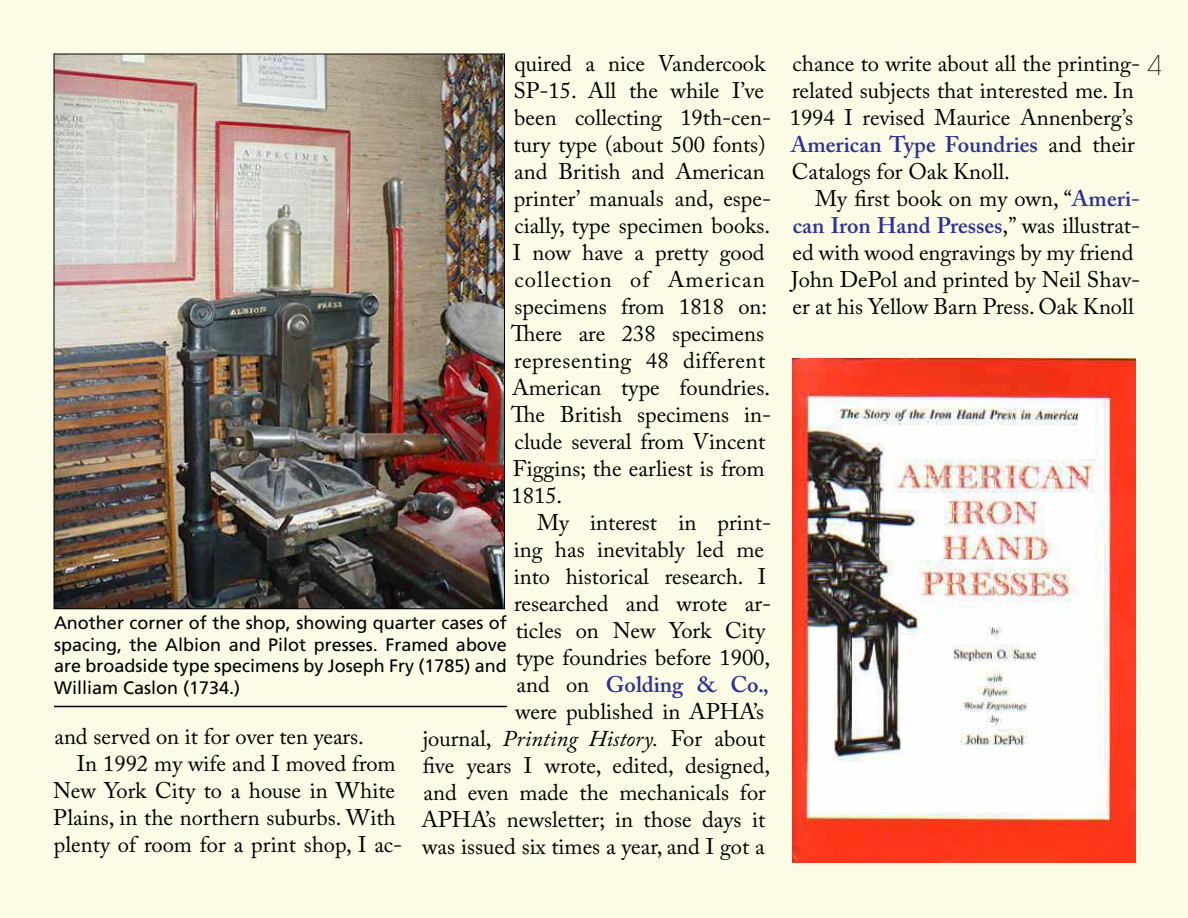
<style>
.page{position:relative;width:1188px;height:918px;background:#fcfbe6}
.page>*{position:absolute;margin:0;border:0;box-sizing:border-box;transform-origin:0 0}
.t1{font:200 27px "Avant Garde";color:#000}
.t2{font:22.5px/27px "Adobe Caslon Pro";color:#000}
.t3{font:600 22.5px "Adobe Caslon Pro";color:#2e3192}
.t4{font:18px/21.6px "Frutiger";color:#000;text-align:justify}
.s1{font-weight:400;color:#000}
.s2{font-style:italic}
.s3{font-weight:600;color:#2e3192}
</style>
<div class="page">
<img style="left:792px;top:359px;width:343px;height:504px">
<img style="left:56px;top:56px;width:447px;height:551px">
<hr style="left:54px;top:706px;width:453px;height:1px;background:#000">
<p class="t2" style="left:511px;top:49px;width:261px">quired a nice Vandercook<br>SP-15. All the while I’ve been collecting 19th-cen&shy;tury type (about 500 fonts) and British and American printer’ manuals and, espe&shy;cially, type specimen books.<br>I now have a pretty good collection of American specimens from 1818 on:<br>There are 238 specimens representing 48 different<br>American type foundries.<br>The British specimens in&shy;clude several from Vincent<br>Figgins; the earliest is from<br>1815.</p>
<p class="t2" style="left:537px;top:508px;width:236px">My interest in print-</p>
<p class="t2" style="left:514px;top:535px;width:252px">ing has inevitably led me</p>
<p class="t2" style="left:514px;top:562px;width:254px">into historical research. I</p>
<p class="t2" style="left:514px;top:589px;width:259px">researched and wrote ar-</p>
<p class="t2" style="left:516px;top:616px;width:251px">ticles on New York City</p>
<p class="t2" style="left:516px;top:643px;width:256px">type foundries before 1900,</p>
<p class="t3" style="left:516px;top:671px;width:254px"><span class="s1">and on</span> Golding &amp; Co.,</p>
<p class="t2" style="left:515px;top:697px;width:251px">were published in APHA’s</p>
<p class="t2" style="left:423px;top:724px;width:344px">journal, <span class="s2">Printing History.</span> For about</p>
<p class="t2" style="left:423px;top:751px;width:349px">five years I wrote, edited, designed,</p>
<p class="t2" style="left:423px;top:778px;width:344px">and even made the mechanicals for</p>
<p class="t2" style="left:421px;top:805px;width:345px">APHA’s newsletter; in those days it</p>
<p class="t2" style="left:422px;top:832px;width:344px">was issued six times a year, and I got a</p>
<p class="t4" style="left:54px;top:612px;width:455px">Another corner of the shop, showing quarter cases of spacing, the Albion and Pilot presses. Framed above are broadside type specimens by Joseph Fry (1785) and William Caslon (1734.)</p>
<p class="t2" style="left:54px;top:723px;width:311px">and served on it for over ten years.</p>
<p class="t2" style="left:77px;top:750px;width:320px">In 1992 my wife and I moved from</p>
<p class="t2" style="left:53px;top:777px;width:343px">New York City to a house in White</p>
<p class="t2" style="left:53px;top:804px;width:344px">Plains, in the northern suburbs. With</p>
<p class="t2" style="left:54px;top:831px;width:350px">plenty of room for a print shop, I ac-</p>
<p class="t2" style="left:790px;top:49px;width:352px">chance to write about all the printing&shy;related subjects that interested me. In 1994 I revised Maurice Annenberg’s <span class="s3">American Type Foundries</span> and their Catalogs for Oak Knoll.</p>
<p class="t2" style="left:791px;top:184px;width:350px;text-indent:24px">My first book on my own, “<span class="s3">Ameri&shy;can Iron Hand Presses</span>,” was illustrat&shy;ed with wood engravings by my friend John DePol and printed by Neil Shav&shy;er at his Yellow Barn Press. Oak Knoll</p>
<p class="t1" style="left:1148px;top:49px;width:16px">4</p>
</div>
